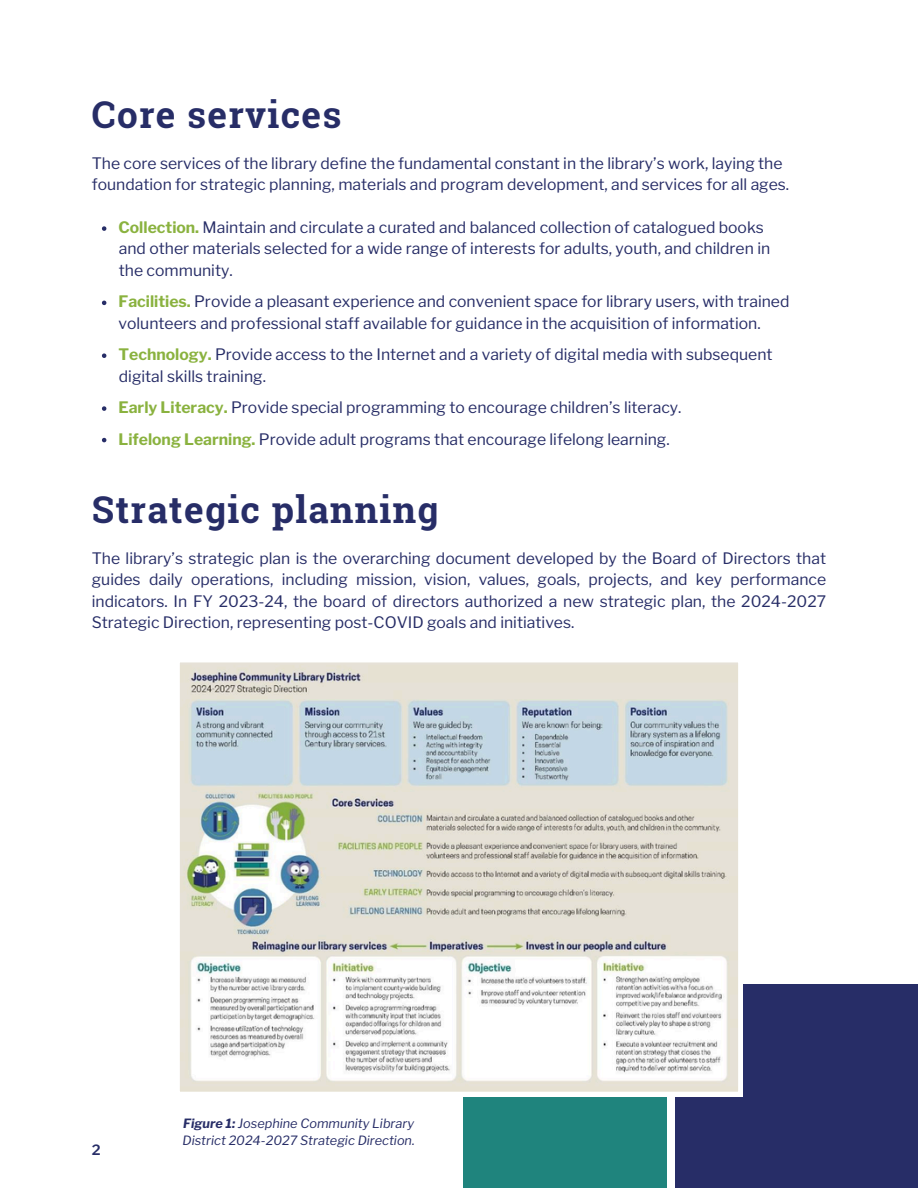
<style>
.page{position:relative;width:918px;height:1188px;background:#fff}
.page>*{position:absolute;margin:0;border:0;box-sizing:border-box;transform-origin:0 0}
.t1{font:700 36.9px "Roboto Slab";letter-spacing:.035em;color:#272d67}
.t2{font:15.75px/21.3px "Libre Franklin";color:#272d67}
.t3{font:600 14.1px "Libre Franklin";color:#272d67}
.t4{font:italic 12.75px "Libre Franklin";color:#272d67}
.s1{font-weight:700;color:#8ab23f}
.s2{font-weight:700}
</style>
<div class="page">
<div style="left:675px;top:984px;width:243px;height:204px;background:#272d67"></div>
<div style="left:463px;top:984px;width:204px;height:204px;background:#1f847d"></div>
<svg style="left:180px;top:662px;width:562px;height:434px;background:#d8dad7"></svg>
<svg style="left:102px;top:226px;width:4px;height:5px"></svg>
<svg style="left:102px;top:301px;width:4px;height:4px"></svg>
<svg style="left:102px;top:353px;width:4px;height:5px"></svg>
<svg style="left:102px;top:406px;width:4px;height:5px"></svg>
<svg style="left:102px;top:438px;width:4px;height:4px"></svg>
<h2 class="t1" style="left:92px;top:89px;width:251px">Core services</h2>
<p class="t2" style="left:92px;top:153px;width:699px">The core services of the library define the fundamental constant in the library’s work, laying the foundation for strategic planning, materials and program development, and services for all ages.</p>
<h2 class="t2" style="left:119px;top:217px;width:647px"><span class="s1">Collection.</span> Maintain and circulate a curated and balanced collection of catalogued books</h2>
<p class="t2" style="left:119px;top:238px;width:653px">and other materials selected for a wide range of interests for adults, youth, and children in the community.</p>
<p class="t2" style="left:119px;top:291px;width:673px"><span class="s1">Facilities.</span> Provide a pleasant experience and convenient space for library users, with trained volunteers and professional staff available for guidance in the acquisition of information.</p>
<h2 class="t2" style="left:119px;top:344px;width:656px"><span class="s1">Technology.</span> Provide access to the Internet and a variety of digital media with subsequent</h2>
<p class="t2" style="left:119px;top:365px;width:149px">digital skills training.</p>
<p class="t2" style="left:119px;top:397px;width:565px"><span class="s1">Early Literacy.</span> Provide special programming to encourage children’s literacy.</p>
<h1 class="t2" style="left:119px;top:428px;width:553px"><span class="s1">Lifelong Learning.</span> Provide adult programs that encourage lifelong learning.</h1>
<h2 class="t1" style="left:92px;top:484px;width:348px">Strategic planning</h2>
<p class="t2" style="left:92px;top:548px;width:736px;text-align:justify">The library’s strategic plan is the overarching document developed by the Board of Directors that guides daily operations, including mission, vision, values, goals, projects, and key performance indicators. In FY 2023-24, the board of directors authorized a new strategic plan, the 2024-2027<br>Strategic Direction, representing post-COVID goals and initiatives.</p>
<p class="t3" style="left:92px;top:1141px;width:10px">2</p>
<p class="t4" style="left:183px;top:1116px;width:232px"><span class="s2">Figure 1:</span> Josephine Community Library</p>
<p class="t4" style="left:183px;top:1133px;width:234px">District 2024-2027 Strategic Direction.</p>
</div>
